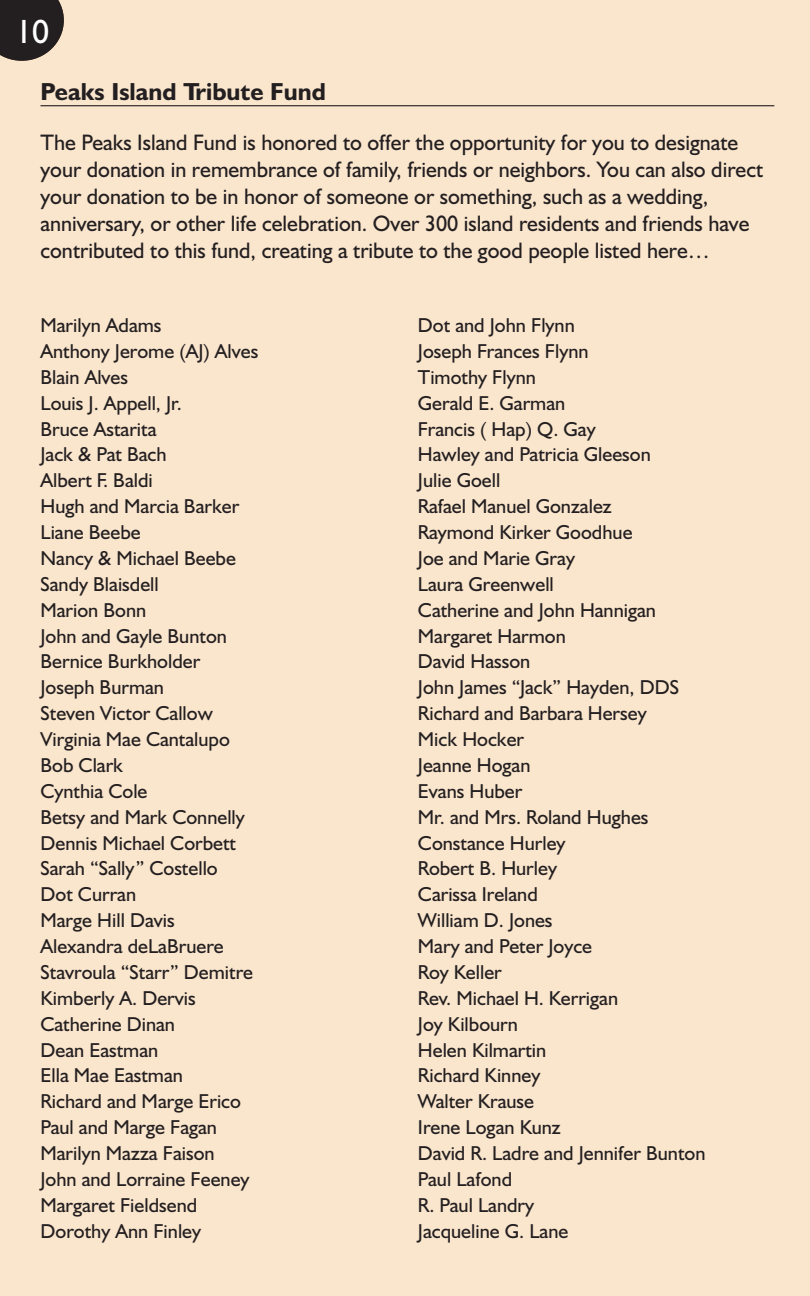
<style>
.page{position:relative;width:810px;height:1296px;background:#fae5cd}
.page>*{position:absolute;margin:0;border:0;box-sizing:border-box;transform-origin:0 0}
.Page_Number{font:33.75px "Humanist 521 BT";color:#fff}
.Section_Heads{font:700 24.75px "Humanist 521 BT";color:#231f20}
.Copy{font:22.5px/27px "Humanist 521 BT";color:#231f20}
.Fund_Donors{font:20.25px "Humanist 521 BT";color:#231f20}
</style>
<div class="page">
<svg style="left:0;top:0;width:64px;height:61px;background:#3c3634"></svg>
<hr style="left:40px;top:105px;width:734px;height:1px;background:#231f20">
<p class="Page_Number" style="left:16px;top:11px;width:35px">10</p>
<p class="Section_Heads" style="left:40px;top:76px;width:287px">Peaks Island Tribute Fund</p>
<p class="Copy" style="left:40px;top:128px;width:724px">The Peaks Island Fund is honored to offer the opportunity for you to designate your donation in remembrance of family, friends or neighbors. You can also direct your donation to be in honor of someone or something, such as a wedding, anniversary, or other life celebration. Over 300 island residents and friends have contributed to this fund, creating a tribute to the good people listed here…</p>
<p class="Fund_Donors" style="left:40px;top:313px;width:123px">Marilyn Adams</p>
<p class="Fund_Donors" style="left:40px;top:339px;width:219px">Anthony Jerome (AJ) Alves</p>
<p class="Fund_Donors" style="left:40px;top:364px;width:89px">Blain Alves</p>
<p class="Fund_Donors" style="left:40px;top:390px;width:143px">Louis J. Appell, Jr.</p>
<p class="Fund_Donors" style="left:40px;top:416px;width:117px">Bruce Astarita</p>
<p class="Fund_Donors" style="left:40px;top:442px;width:128px">Jack &amp; Pat Bach</p>
<p class="Fund_Donors" style="left:40px;top:468px;width:114px">Albert F. Baldi</p>
<p class="Fund_Donors" style="left:40px;top:494px;width:200px">Hugh and Marcia Barker</p>
<p class="Fund_Donors" style="left:40px;top:520px;width:102px">Liane Beebe</p>
<p class="Fund_Donors" style="left:40px;top:546px;width:197px">Nancy &amp; Michael Beebe</p>
<p class="Fund_Donors" style="left:40px;top:571px;width:120px">Sandy Blaisdell</p>
<p class="Fund_Donors" style="left:40px;top:597px;width:107px">Marion Bonn</p>
<p class="Fund_Donors" style="left:40px;top:623px;width:188px">John and Gayle Bunton</p>
<p class="Fund_Donors" style="left:40px;top:649px;width:161px">Bernice Burkholder</p>
<p class="Fund_Donors" style="left:40px;top:675px;width:125px">Joseph Burman</p>
<p class="Fund_Donors" style="left:40px;top:701px;width:174px">Steven Victor Callow</p>
<p class="Fund_Donors" style="left:40px;top:727px;width:191px">Virginia Mae Cantalupo</p>
<p class="Fund_Donors" style="left:40px;top:753px;width:84px">Bob Clark</p>
<p class="Fund_Donors" style="left:40px;top:778px;width:109px">Cynthia Cole</p>
<p class="Fund_Donors" style="left:40px;top:804px;width:206px">Betsy and Mark Connelly</p>
<p class="Fund_Donors" style="left:40px;top:830px;width:197px">Dennis Michael Corbett</p>
<p class="Fund_Donors" style="left:40px;top:856px;width:179px">Sarah “Sally” Costello</p>
<p class="Fund_Donors" style="left:40px;top:882px;width:97px">Dot Curran</p>
<p class="Fund_Donors" style="left:40px;top:908px;width:136px">Marge Hill Davis</p>
<p class="Fund_Donors" style="left:40px;top:934px;width:185px">Alexandra deLaBruere</p>
<p class="Fund_Donors" style="left:40px;top:960px;width:214px">Stavroula “Starr” Demitre</p>
<p class="Fund_Donors" style="left:40px;top:985px;width:157px">Kimberly A. Dervis</p>
<p class="Fund_Donors" style="left:40px;top:1011px;width:136px">Catherine Dinan</p>
<p class="Fund_Donors" style="left:40px;top:1037px;width:119px">Dean Eastman</p>
<p class="Fund_Donors" style="left:40px;top:1063px;width:144px">Ella Mae Eastman</p>
<p class="Fund_Donors" style="left:40px;top:1089px;width:202px">Richard and Marge Erico</p>
<p class="Fund_Donors" style="left:40px;top:1115px;width:178px">Paul and Marge Fagan</p>
<p class="Fund_Donors" style="left:40px;top:1141px;width:176px">Marilyn Mazza Faison</p>
<p class="Fund_Donors" style="left:40px;top:1167px;width:211px">John and Lorraine Feeney</p>
<p class="Fund_Donors" style="left:40px;top:1192px;width:158px">Margaret Fieldsend</p>
<p class="Fund_Donors" style="left:40px;top:1218px;width:162px">Dorothy Ann Finley</p>
<p class="Fund_Donors" style="left:418px;top:313px;width:158px">Dot and John Flynn</p>
<p class="Fund_Donors" style="left:418px;top:339px;width:172px">Joseph Frances Flynn</p>
<p class="Fund_Donors" style="left:418px;top:364px;width:120px">Timothy Flynn</p>
<p class="Fund_Donors" style="left:418px;top:390px;width:149px">Gerald E. Garman</p>
<p class="Fund_Donors" style="left:418px;top:416px;width:179px">Francis ( Hap) Q. Gay</p>
<p class="Fund_Donors" style="left:418px;top:442px;width:234px">Hawley and Patricia Gleeson</p>
<p class="Fund_Donors" style="left:418px;top:468px;width:84px">Julie Goell</p>
<p class="Fund_Donors" style="left:418px;top:494px;width:195px">Rafael Manuel Gonzalez</p>
<p class="Fund_Donors" style="left:418px;top:520px;width:216px">Raymond Kirker Goodhue</p>
<p class="Fund_Donors" style="left:418px;top:546px;width:159px">Joe and Marie Gray</p>
<p class="Fund_Donors" style="left:418px;top:571px;width:137px">Laura Greenwell</p>
<p class="Fund_Donors" style="left:418px;top:597px;width:240px">Catherine and John Hannigan</p>
<p class="Fund_Donors" style="left:418px;top:623px;width:149px">Margaret Harmon</p>
<p class="Fund_Donors" style="left:418px;top:649px;width:114px">David Hasson</p>
<p class="Fund_Donors" style="left:418px;top:675px;width:263px">John James “Jack” Hayden, DDS</p>
<p class="Fund_Donors" style="left:418px;top:701px;width:230px">Richard and Barbara Hersey</p>
<p class="Fund_Donors" style="left:418px;top:727px;width:108px">Mick Hocker</p>
<p class="Fund_Donors" style="left:418px;top:753px;width:114px">Jeanne Hogan</p>
<p class="Fund_Donors" style="left:418px;top:778px;width:106px">Evans Huber</p>
<p class="Fund_Donors" style="left:418px;top:804px;width:232px">Mr. and Mrs. Roland Hughes</p>
<p class="Fund_Donors" style="left:418px;top:830px;width:149px">Constance Hurley</p>
<p class="Fund_Donors" style="left:418px;top:856px;width:141px">Robert B. Hurley</p>
<p class="Fund_Donors" style="left:418px;top:882px;width:121px">Carissa Ireland</p>
<p class="Fund_Donors" style="left:418px;top:908px;width:136px">William D. Jones</p>
<p class="Fund_Donors" style="left:418px;top:934px;width:176px">Mary and Peter Joyce</p>
<p class="Fund_Donors" style="left:418px;top:960px;width:85px">Roy Keller</p>
<p class="Fund_Donors" style="left:418px;top:985px;width:202px">Rev. Michael H. Kerrigan</p>
<p class="Fund_Donors" style="left:418px;top:1011px;width:102px">Joy Kilbourn</p>
<p class="Fund_Donors" style="left:418px;top:1037px;width:130px">Helen Kilmartin</p>
<p class="Fund_Donors" style="left:418px;top:1063px;width:124px">Richard Kinney</p>
<p class="Fund_Donors" style="left:418px;top:1089px;width:118px">Walter Krause</p>
<p class="Fund_Donors" style="left:418px;top:1115px;width:144px">Irene Logan Kunz</p>
<p class="Fund_Donors" style="left:418px;top:1141px;width:289px">David R. Ladre and Jennifer Bunton</p>
<p class="Fund_Donors" style="left:418px;top:1167px;width:96px">Paul Lafond</p>
<p class="Fund_Donors" style="left:418px;top:1192px;width:118px">R. Paul Landry</p>
<p class="Fund_Donors" style="left:418px;top:1218px;width:152px">Jacqueline G. Lane</p>
</div>
